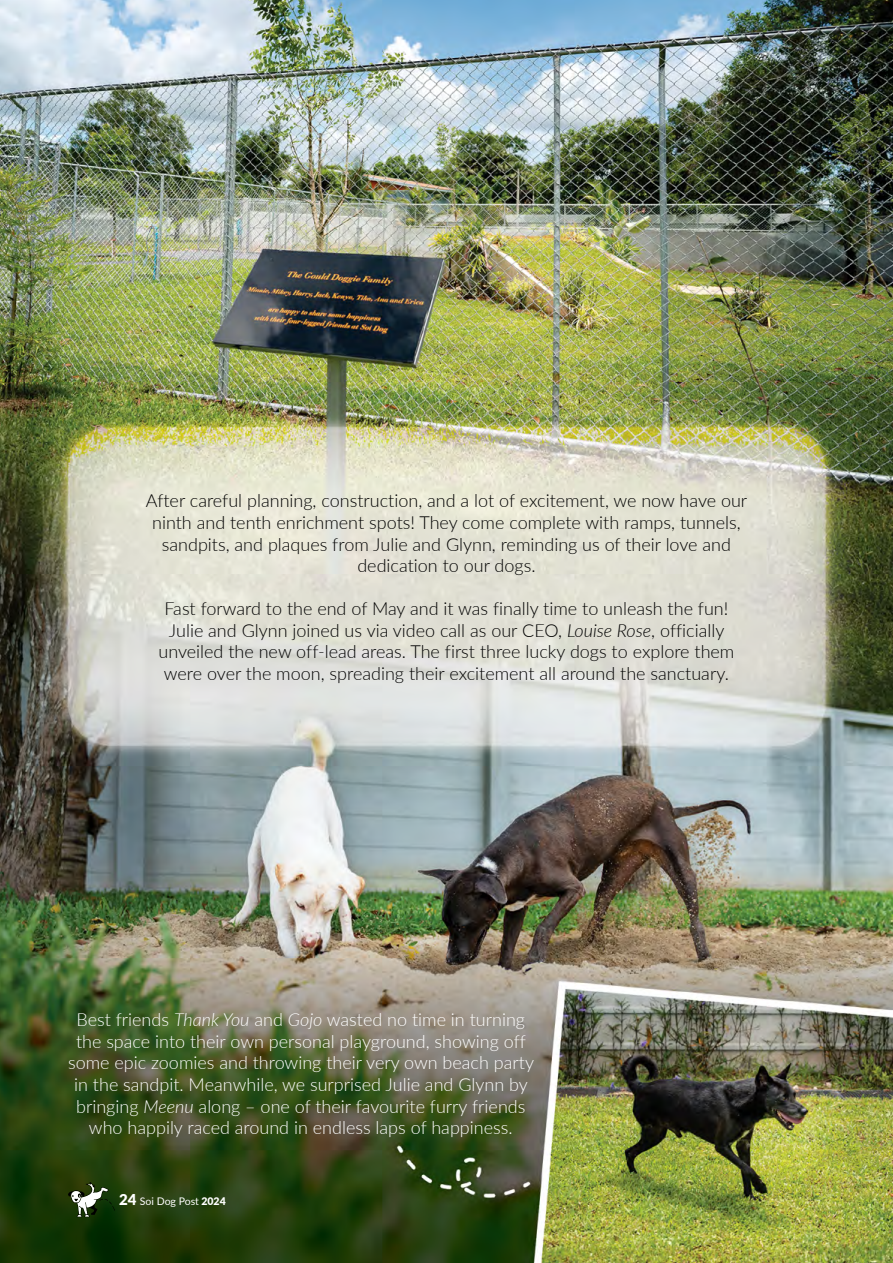
<style>
.page{position:relative;width:893px;height:1263px;background:#fff}
.page>*{position:absolute;margin:0;border:0;box-sizing:border-box;transform-origin:0 0}
.t1{font:300 18px/21.6px "Lato";color:#000;text-align:center}
.t2{font:300 18px/21.6px "Lato";color:#fff;text-align:center}
.t3{font:10.5px "Lato";letter-spacing:-.005em;color:#fff}
.s1{font-style:italic}
.s2{font-weight:900;font-size:15px}
.s3{font-weight:900}
</style>
<div class="page">
<img style="left:0;top:0;width:893px;height:1263px">
<svg style="left:68px;top:1182px;width:47px;height:35px"></svg>
<p class="t1" style="left:146px;top:489px;width:603px">After careful planning, construction, and a lot of excitement, we now have our ninth and tenth enrichment spots! They come complete with ramps, tunnels, sandpits, and plaques from Julie and Glynn, reminding us of their love and dedication to our dogs.</p>
<p class="t1" style="left:158px;top:597px;width:577px">Fast forward to the end of May and it was finally time to unleash the fun!<br>Julie and Glynn joined us via video call as our CEO, <span class="s1">Louise Rose</span>, officially unveiled the new off-lead areas. The first three lucky dogs to explore them were over the moon, spreading their excitement all around the sanctuary.</p>
<p class="t2" style="left:68px;top:1008px;width:467px">Best friends <span class="s1">Thank You</span> and <span class="s1">Gojo</span> wasted no time in turning the space into their own personal playground, showing off some epic zoomies and throwing their very own beach party in the sandpit. Meanwhile, we surprised Julie and Glynn by bringing <span class="s1">Meenu</span> along – one of their favourite furry friends who happily raced around in endless laps of happiness.</p>
<p class="t3" style="left:119px;top:1194px;width:108px"><span class="s2">24</span> Soi Dog Post <span class="s3">2024</span></p>
</div>
